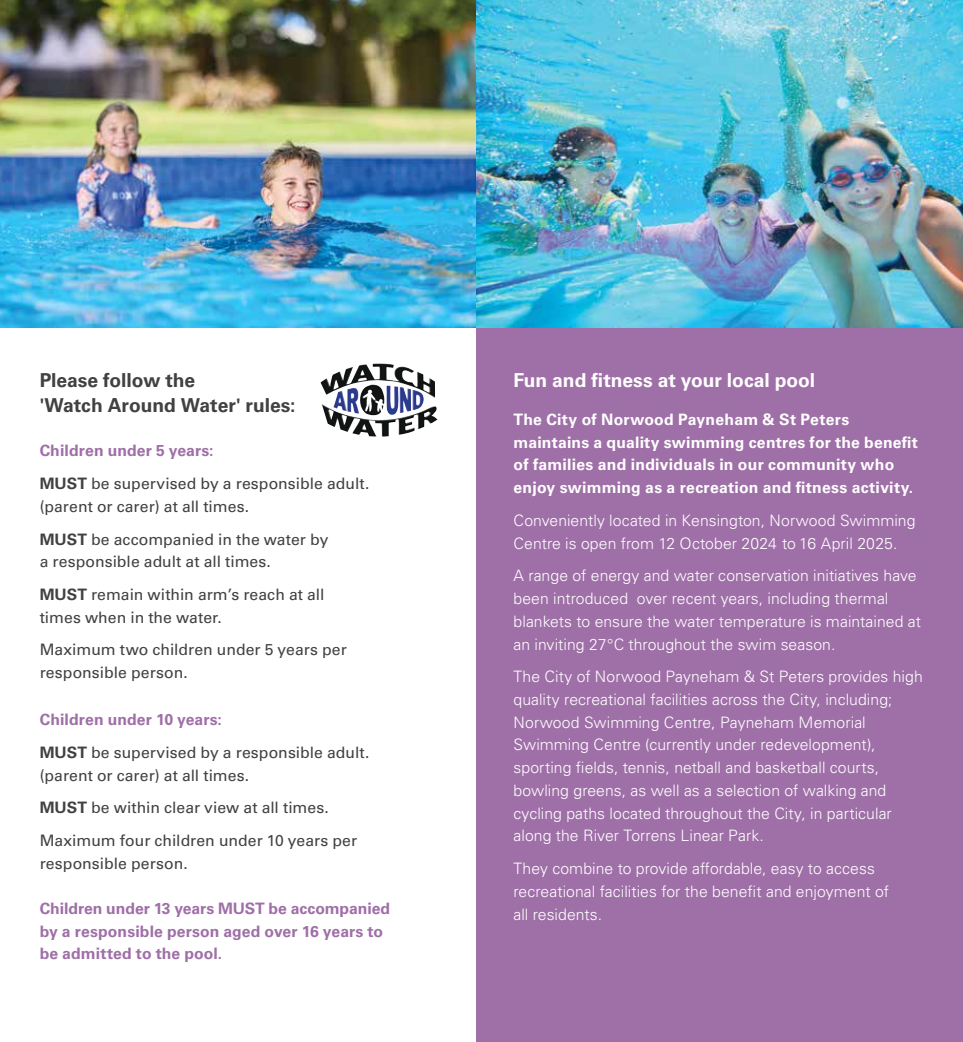
<style>
.page{position:relative;width:963px;height:1042px;background:#fff}
.page>*{position:absolute;margin:0;border:0;box-sizing:border-box;transform-origin:0 0}
.t1{font:700 19.25px/24.5px "Univers LT Pro 65";color:#414042}
.t2{font:700 19.25px "Univers LT Pro 65";letter-spacing:-.005em;color:#fff}
.t3{font:300 15.75px/22.8px "Univers LT Pro 45";letter-spacing:.005em;color:#fff}
.t4{font:15.75px/22.8px "Univers LT Pro 55 Roman";color:#414042}
.t5{font:700 15.75px/22.8px "Univers LT Pro 65";letter-spacing:.015em;color:#fff}
.t6{font:700 15.75px/22.8px "Univers LT Pro 65";letter-spacing:.005em;color:#9f6fa7}
.s1{font-family:"Univers LT Pro 65";font-weight:700}
</style>
<div class="page">
<hr style="left:962px;top:1002px;width:1px;height:40px;background:#9f6fa7">
<div style="left:476px;top:327px;width:486px;height:715px;background:#9f6fa7"></div>
<img style="left:0;top:0;width:962px;height:327px">
<img style="left:320px;top:363px;width:115px;height:53px">
<p class="t1" style="left:40px;top:367px;width:257px">Please follow the<br>'Watch Around Water' rules:</p>
<p class="t6" style="left:40px;top:439px;width:175px">Children under 5 years:</p>
<p class="t4" style="left:40px;top:471px;width:331px"><span class="s1">MUST</span> be supervised by a responsible adult. (parent or carer) at all times.</p>
<p class="t4" style="left:40px;top:527px;width:290px"><span class="s1">MUST</span> be accompanied in the water by a responsible adult at all times.</p>
<p class="t4" style="left:40px;top:582px;width:286px"><span class="s1">MUST</span> remain within arm’s reach at all times when in the water.</p>
<p class="t4" style="left:40px;top:638px;width:309px">Maximum two children under 5 years per responsible person.</p>
<p class="t6" style="left:40px;top:707px;width:184px">Children under 10 years:</p>
<p class="t4" style="left:40px;top:740px;width:331px"><span class="s1">MUST</span> be supervised by a responsible adult. (parent or carer) at all times.</p>
<p class="t4" style="left:40px;top:791px;width:319px;line-height:32.7px"><span class="s1">MUST</span> be within clear view at all times.<br>Maximum four children under 10 years per</p>
<p class="t4" style="left:40px;top:851px;width:150px">responsible person.</p>
<p class="t6" style="left:40px;top:896px;width:352px">Children under 13 years MUST be accompanied by a responsible person aged over 16 years to be admitted to the pool.</p>
<p class="t2" style="left:513px;top:367px;width:303px">Fun and fitness at your local pool</p>
<p class="t5" style="left:513px;top:407px;width:406px">The City of Norwood Payneham &amp; St Peters maintains a quality swimming centres for the benefit of families and individuals in our community who enjoy swimming as a recreation and fitness activity.</p>
<p class="t3" style="left:513px;top:508px;width:404px">Conveniently located in Kensington, Norwood Swimming<br>Centre is open from 12 October 2024 to 16 April 2025.</p>
<p class="t3" style="left:513px;top:564px;width:409px">A range of energy and water conservation initiatives have been introduced over recent years, including thermal blankets to ensure the water temperature is maintained at an inviting 27°C throughout the swim season.</p>
<p class="t3" style="left:513px;top:665px;width:411px">The City of Norwood Payneham &amp; St Peters provides high quality recreational facilities across the City, including; Norwood Swimming Centre, Payneham Memorial Swimming Centre (currently under redevelopment), sporting fields, tennis, netball and basketball courts, bowling greens, as well as a selection of walking and cycling paths located throughout the City, in particular along the River Torrens Linear Park.</p>
<p class="t3" style="left:513px;top:857px;width:377px">They combine to provide affordable, easy to access recreational facilities for the benefit and enjoyment of all residents.</p>
</div>
